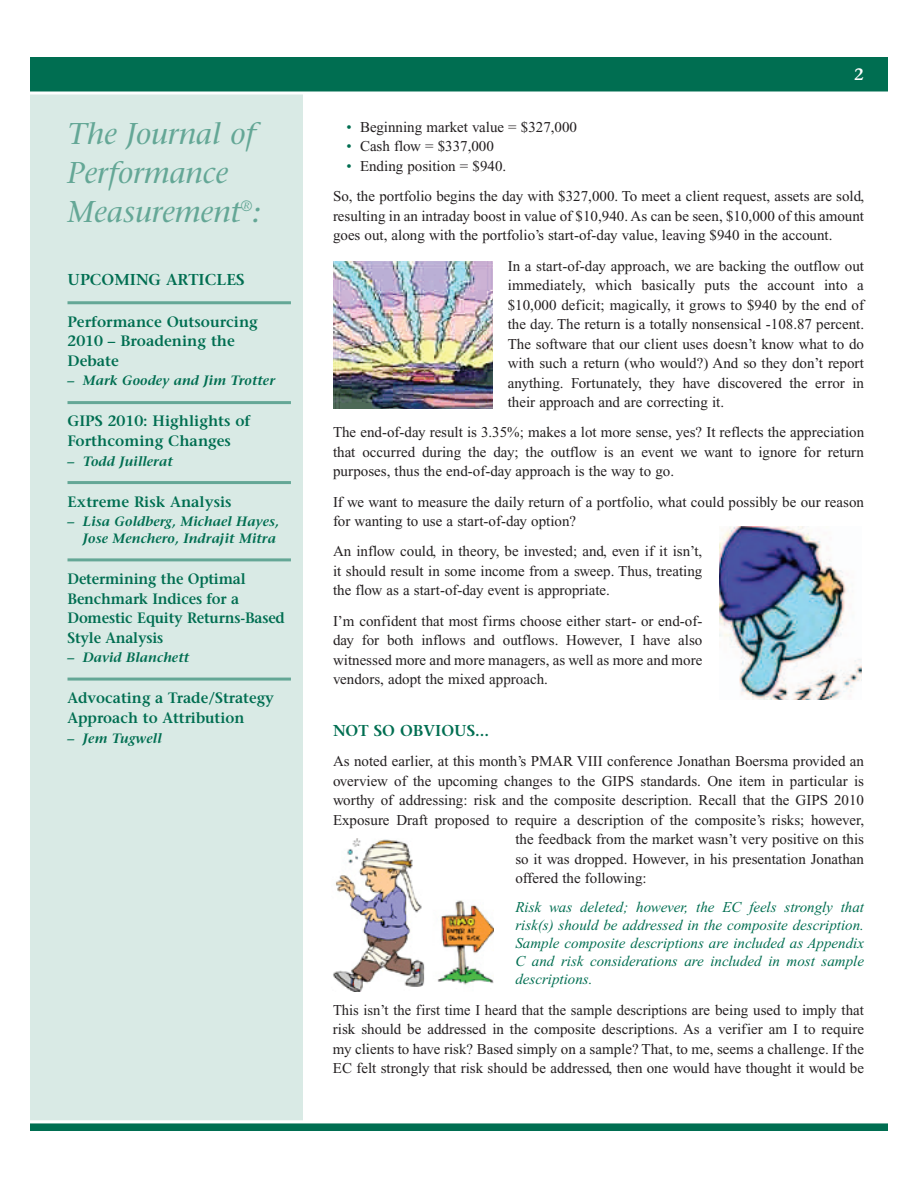
<style>
.page{position:relative;width:918px;height:1188px;background:#fff}
.page>*{position:absolute;margin:0;border:0;box-sizing:border-box;transform-origin:0 0}
.t1{font:italic 30px/39px "Stone Serif";color:#64a796}
.t2{font:600 16.5px "Stone Serif";color:#fff}
.t3{font:600 15.75px "Stone Serif";color:#006e51}
.t4{font:15px/19.5px "Times New Roman";color:#231f20;text-align:justify}
.t5{font:italic 15px/18px "Times New Roman";color:#006e51;text-align:justify}
.t6{font:600 15px/19.5px "Stone Serif";color:#006e51}
.t7{font:600 15px/19.5px "Stone Serif";color:#006e51;scale:.96 1}
.t8{font:italic 600 13.5px/16.5px "Stone Serif";color:#006e51;text-align:right}
.s1{color:#006e51}
</style>
<div class="page">
<div style="left:28px;top:90px;width:276px;height:1032px;background:#d9eae5"></div>
<div style="left:27px;top:89px;width:279px;height:1035px;border:3px solid #fff"></div>
<div style="left:28px;top:56px;width:862px;height:37px;background:#006e51"></div>
<div style="left:27px;top:54px;width:864px;height:40px;border:3px solid #fff"></div>
<div style="left:28px;top:1122px;width:862px;height:10px;background:#006e51"></div>
<div style="left:27px;top:1120px;width:864px;height:14px;border:3px solid #fff"></div>
<hr style="left:68px;top:301px;width:223px;height:3px;background:#64a796">
<hr style="left:68px;top:401px;width:223px;height:3px;background:#64a796">
<hr style="left:68px;top:481px;width:223px;height:3px;background:#64a796">
<hr style="left:68px;top:558px;width:223px;height:3px;background:#64a796">
<hr style="left:68px;top:678px;width:223px;height:3px;background:#64a796">
<img style="left:333px;top:261px;width:160px;height:147px">
<img style="left:719px;top:527px;width:143px;height:172px">
<img style="left:333px;top:838px;width:161px;height:154px">
<h1 class="t1" style="left:68px;top:117px;width:195px">The Journal of<br>Performance<br>Measurement<sup>®</sup>:</h1>
<p class="t3" style="left:68px;top:274px;width:179px">UPCOMING ARTICLES</p>
<p class="t6" style="left:68px;top:313px;width:192px">Performance Outsourcing<br>2010 – Broadening the<br>Debate</p>
<p class="t8" style="left:68px;top:374px;width:209px">– Mark Goodey and Jim Trotter</p>
<p class="t6" style="left:68px;top:413px;width:184px">GIPS 2010: Highlights of<br>Forthcoming Changes</p>
<p class="t8" style="left:68px;top:454px;width:107px">– Todd Juillerat</p>
<p class="t6" style="left:68px;top:493px;width:166px">Extreme Risk Analysis</p>
<p class="t8" style="left:68px;top:515px;width:213px">– Lisa Goldberg, Michael Hayes,<br>Jose Menchero, Indrajit Mitra</p>
<p class="t7" style="left:68px;top:571px;width:228px">Determining the Optimal<br>Benchmark Indices for a<br>Domestic Equity Returns-Based<br>Style Analysis</p>
<p class="t8" style="left:68px;top:651px;width:123px">– David Blanchett</p>
<p class="t6" style="left:68px;top:690px;width:208px">Advocating a Trade/Strategy<br>Approach to Attribution</p>
<p class="t8" style="left:68px;top:731px;width:96px">– Jem Tugwell</p>
<p class="t2" style="left:854px;top:68px;width:11px">2</p>
<p class="t4" style="left:346px;top:119px;width:232px"><span class="s1">•</span> Beginning market value = $327,000</p>
<p class="t4" style="left:346px;top:138px;width:149px"><span class="s1">•</span> Cash flow = $337,000</p>
<p class="t4" style="left:333px;top:152px;width:533px;line-height:30.3px;text-indent:14px"><span class="s1">•</span> Ending position = $940.<br>So, the portfolio begins the day with $327,000. To meet a client request, assets are sold,</p>
<p class="t4" style="left:333px;top:207px;width:533px">resulting in an intraday boost in value of $10,940. As can be seen, $10,000 of this amount goes out, along with the portfolio’s start-of-day value, leaving $940 in the account.</p>
<p class="t4" style="left:508px;top:257px;width:358px">In a start-of-day approach, we are backing the outflow out immediately, which basically puts the account into a $10,000 deficit; magically, it grows to $940 by the end of the day. The return is a totally nonsensical -108.87 percent.<br>The software that our client uses doesn’t know what to do with such a return (who would?) And so they don’t report anything. Fortunately, they have discovered the error in their approach and are correcting it.</p>
<p class="t4" style="left:333px;top:424px;width:533px">The end-of-day result is 3.35%; makes a lot more sense, yes? It reflects the appreciation that occurred during the day; the outflow is an event we want to ignore for return purposes, thus the end-of-day approach is the way to go.</p>
<p class="t4" style="left:333px;top:493px;width:533px">If we want to measure the daily return of a portfolio, what could possibly be our reason for wanting to use a start-of-day option?</p>
<p class="t4" style="left:333px;top:543px;width:371px">An inflow could, in theory, be invested; and, even if it isn’t, it should result in some income from a sweep. Thus, treating the flow as a start-of-day event is appropriate.</p>
<p class="t4" style="left:333px;top:612px;width:371px">I’m confident that most firms choose either start- or end-of&shy;day for both inflows and outflows. However, I have also witnessed more and more managers, as well as more and more vendors, adopt the mixed approach.</p>
<p class="t3" style="left:333px;top:725px;width:158px">NOT SO OBVIOUS...</p>
<p class="t4" style="left:333px;top:753px;width:533px">As noted earlier, at this month’s PMAR VIII conference Jonathan Boersma provided an</p>
<p class="t4" style="left:333px;top:773px;width:533px">overview of the upcoming changes to the GIPS standards. One item in particular is</p>
<p class="t4" style="left:333px;top:792px;width:533px">worthy of addressing: risk and the composite description. Recall that the GIPS 2010</p>
<p class="t4" style="left:333px;top:812px;width:533px">Exposure Draft proposed to require a description of the composite’s risks; however,</p>
<p class="t4" style="left:515px;top:831px;width:350px">the feedback from the market wasn’t very positive on this</p>
<p class="t4" style="left:515px;top:851px;width:350px">so it was dropped. However, in his presentation Jonathan</p>
<p class="t4" style="left:515px;top:870px;width:133px">offered the following:</p>
<p class="t5" style="left:515px;top:900px;width:350px">Risk was deleted; however, the EC feels strongly that risk(s) should be addressed in the composite description.<br>Sample composite descriptions are included as Appendix C and risk considerations are included in most sample descriptions.</p>
<p class="t4" style="left:333px;top:1001px;width:533px">This isn’t the first time I heard that the sample descriptions are being used to imply that risk should be addressed in the composite descriptions. As a verifier am I to require my clients to have risk? Based simply on a sample? That, to me, seems a challenge. If the EC felt strongly that risk should be addressed, then one would have thought it would be</p>
</div>
